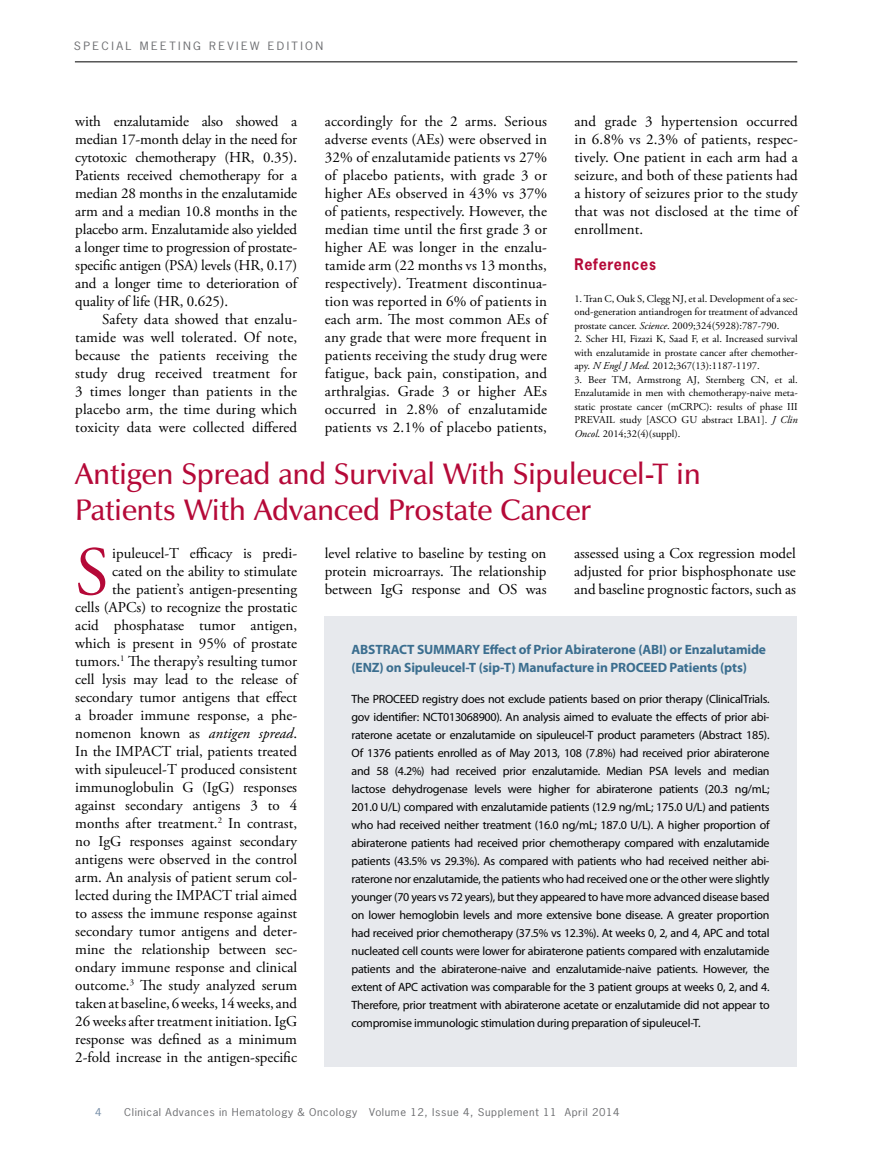
<style>
.page{position:relative;width:878px;height:1175px;background:#fff}
.page>*{position:absolute;margin:0;border:0;box-sizing:border-box;transform-origin:0 0}
.t1{font:69.3px "Adobe Garamond Pro";color:#b50938}
.t2{font:600 30px/36px "Zapf Humanist 601 BT";color:#b50938}
.t3{font:15px/18px "Adobe Garamond Pro";color:#000;text-align:justify}
.t4{font:700 15px "News Gothic Std";letter-spacing:.05em;color:#b50938;scale:.95 1}
.t5{font:700 13.5px/18px "Myriad Pro";letter-spacing:-.01em;color:#3b6e8f}
.t6{font:12px/18px "Myriad Pro";letter-spacing:-.02em;color:#000;text-align:justify}
.t7{font:10.8px "News Gothic Std";letter-spacing:.2em;color:#6d6e71;scale:1.11 1}
.t8{font:10.5px/13.5px "Adobe Garamond Pro";color:#000;text-align:justify}
.t9{font:10.2px "News Gothic Std";letter-spacing:.05em;color:#6d6e71;scale:1.11 1}
.t10{font:10.2px "News Gothic Std";color:#738ba5;scale:1.11 1}
.s1{font-style:italic}
</style>
<div class="page">
<hr style="left:75px;top:62px;width:722px;height:1px;background:#000">
<div style="left:324px;top:616px;width:472px;height:450px;background:#e7e9ed"></div>
<p class="t7" style="left:74px;top:39px;width:226px">SPECIAL MEETING REVIEW EDITION</p>
<p class="t3" style="left:75px;top:113px;width:223px">with enzalutamide also showed a median 17-month delay in the need for cytotoxic chemotherapy (HR, 0.35).<br>Patients received chemotherapy for a median 28 months in the enzalutamide arm and a median 10.8 months in the placebo arm. Enzalutamide also yielded a longer time to progression of prostate&shy;specific antigen (PSA) levels (HR, 0.17) and a longer time to deterioration of quality of life (HR, 0.625).</p>
<p class="t3" style="left:75px;top:311px;width:223px;text-indent:27px">Safety data showed that enzalu&shy;tamide was well tolerated. Of note, because the patients receiving the study drug received treatment for 3 times longer than patients in the placebo arm, the time during which toxicity data were collected differed</p>
<p class="t3" style="left:325px;top:113px;width:224px">accordingly for the 2 arms. Serious adverse events (AEs) were observed in 32% of enzalutamide patients vs 27% of placebo patients, with grade 3 or higher AEs observed in 43% vs 37% of patients, respectively. However, the median time until the first grade 3 or higher AE was longer in the enzalu&shy;tamide arm (22 months vs 13 months, respectively). Treatment discontinua&shy;tion was reported in 6% of patients in each arm. The most common AEs of any grade that were more frequent in patients receiving the study drug were fatigue, back pain, constipation, and arthralgias. Grade 3 or higher AEs occurred in 2.8% of enzalutamide patients vs 2.1% of placebo patients,</p>
<p class="t3" style="left:574px;top:113px;width:225px">and grade 3 hypertension occurred in 6.8% vs 2.3% of patients, respec&shy;tively. One patient in each arm had a seizure, and both of these patients had a history of seizures prior to the study that was not disclosed at the time of enrollment.</p>
<p class="t4" style="left:574px;top:254px;width:87px">References</p>
<p class="t8" style="left:574px;top:292px;width:225px">1. Tran C, Ouk S, Clegg NJ, et al. Development of a sec&shy;ond-generation antiandrogen for treatment of advanced prostate cancer. <span class="s1">Science</span>. 2009;324(5928):787-790.</p>
<p class="t8" style="left:574px;top:332px;width:225px">2. Scher HI, Fizazi K, Saad F, et al. Increased survival with enzalutamide in prostate cancer after chemother&shy;apy. <span class="s1">N Engl J Med</span>. 2012;367(13):1187-1197.</p>
<p class="t8" style="left:574px;top:373px;width:225px">3. Beer TM, Armstrong AJ, Sternberg CN, et al.<br>Enzalutamide in men with chemotherapy-naive meta&shy;static prostate cancer (mCRPC): results of phase III PREVAIL study [ASCO GU abstract LBA1]. <span class="s1">J Clin Oncol</span>. 2014;32(4)(suppl).</p>
<h2 class="t2" style="left:75px;top:456px;width:626px">Antigen Spread and Survival With Sipuleucel-T in<br>Patients With Advanced Prostate Cancer</h2>
<h1 class="t1" style="left:75px;top:530px;width:35px">S</h1>
<p class="t3" style="left:75px;top:545px;width:223px;text-align:right">ipuleucel-T efficacy is predi-<br>cated on the ability to stimulate<br>the patient’s antigen-presenting<br>cells (APCs) to recognize the prostatic acid phosphatase tumor antigen, which is present in 95% of prostate tumors.<sup>1</sup> The therapy’s resulting tumor cell lysis may lead to the release of secondary tumor antigens that effect a broader immune response, a phe&shy;nomenon known as <span class="s1">antigen spread</span>.<br>In the IMPACT trial, patients treated with sipuleucel-T produced consistent immunoglobulin G (IgG) responses against secondary antigens 3 to 4 months after treatment.<sup>2</sup> In contrast, no IgG responses against secondary antigens were observed in the control arm. An analysis of patient serum col&shy;lected during the IMPACT trial aimed to assess the immune response against secondary tumor antigens and deter&shy;mine the relationship between sec&shy;ondary immune response and clinical outcome.<sup>3</sup> The study analyzed serum taken at baseline, 6 weeks, 14 weeks, and 26 weeks after treatment initiation. IgG response was defined as a minimum 2-fold increase in the antigen-specific</p>
<p class="t3" style="left:325px;top:545px;width:223px">level relative to baseline by testing on protein microarrays. The relationship between IgG response and OS was</p>
<p class="t3" style="left:574px;top:545px;width:223px">assessed using a Cox regression model adjusted for prior bisphosphonate use and baseline prognostic factors, such as</p>
<p class="t5" style="left:351px;top:640px;width:416px">ABSTRACT SUMMARY Effect of Prior Abiraterone (ABI) or Enzalutamide (ENZ) on Sipuleucel-T (sip-T) Manufacture in PROCEED Patients (pts)</p>
<p class="t6" style="left:351px;top:690px;width:419px">The PROCEED registry does not exclude patients based on prior therapy (ClinicalTrials. gov identifier: NCT013068900). An analysis aimed to evaluate the effects of prior abi&shy;raterone acetate or enzalutamide on sipuleucel-T product parameters (Abstract 185).<br>Of 1376 patients enrolled as of May 2013, 108 (7.8%) had received prior abiraterone and 58 (4.2%) had received prior enzalutamide. Median PSA levels and median lactose dehydrogenase levels were higher for abiraterone patients (20.3 ng/mL; 201.0 U/L) compared with enzalutamide patients (12.9 ng/mL; 175.0 U/L) and patients who had received neither treatment (16.0 ng/mL; 187.0 U/L). A higher proportion of abiraterone patients had received prior chemotherapy compared with enzalutamide patients (43.5% vs 29.3%). As compared with patients who had received neither abi&shy;raterone nor enzalutamide, the patients who had received one or the other were slightly younger (70 years vs 72 years), but they appeared to have more advanced disease based on lower hemoglobin levels and more extensive bone disease. A greater proportion had received prior chemotherapy (37.5% vs 12.3%). At weeks 0, 2, and 4, APC and total nucleated cell counts were lower for abiraterone patients compared with enzalutamide patients and the abiraterone-naive and enzalutamide-naive patients. However, the extent of APC activation was comparable for the 3 patient groups at weeks 0, 2, and 4.<br>Therefore, prior treatment with abiraterone acetate or enzalutamide did not appear to compromise immunologic stimulation during preparation of sipuleucel-T.</p>
<p class="t10" style="left:95px;top:1105px;width:7px">4</p>
<p class="t9" style="left:124px;top:1105px;width:448px">Clinical Advances in Hematology &amp; Oncology Volume 12, Issue 4, Supplement 11 April 2014</p>
</div>
